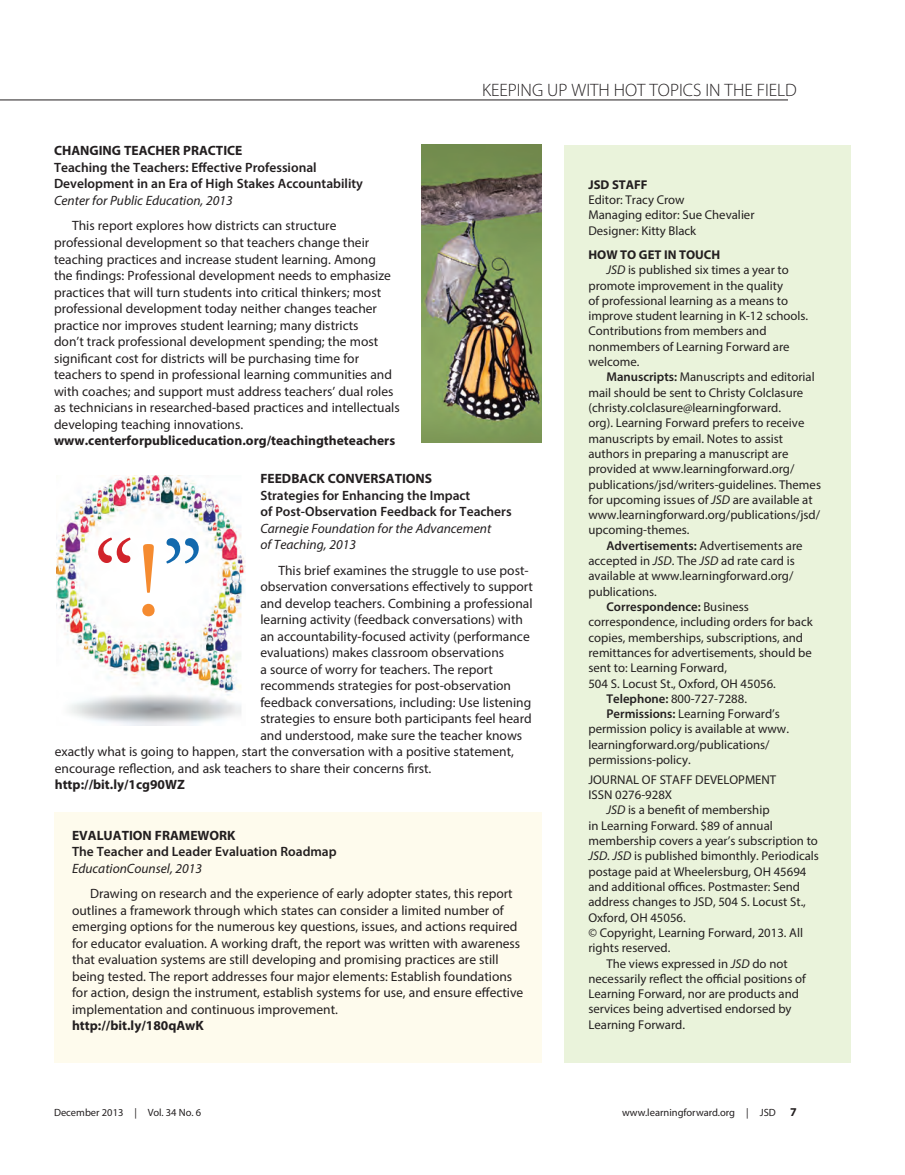
<style>
.page{position:relative;width:905px;height:1175px;background:#fff}
.page>*{position:absolute;margin:0;border:0;box-sizing:border-box;transform-origin:0 0}
.t1{font:109.5px "Adobe Garamond Pro";color:#d1232a}
.toppers{font:300 18px "Myriad Pro";color:#231f20}
.box{font:13.5px/16.5px "Myriad Pro";color:#231f20}
.box-2{font:600 13.5px/16.5px "Myriad Pro";color:#231f20}
.box-3{font:700 13.5px "Myriad Pro";color:#231f20}
.box-4{font:italic 13.5px/16.5px "Myriad Pro";color:#231f20}
.myriad_box{font:12.75px/15.3px "Myriad Pro";color:#231f20}
.myriad_box-2{font:700 12.75px "Myriad Pro";color:#231f20}
.t2{font:10.5px "Myriad Pro";color:#231f20}
.s1{color:#f58b30}
.s2{color:#1269ad}
.s3{font-style:italic}
.s4{font-weight:600}
.s5{font-weight:700;font-size:12px}
</style>
<div class="page">
<div style="left:564px;top:145px;width:286px;height:917px;background:#eaf3db"></div>
<hr style="left:0;top:100px;width:788px;height:1px;background:#231f20">
<div style="left:54px;top:811px;width:488px;height:251px;background:#fefbed"></div>
<img style="left:56px;top:475px;width:189px;height:250px">
<img style="left:421px;top:144px;width:121px;height:299px">
<p class="toppers" style="left:482px;top:79px;width:316px">KEEPING UP WITH HOT TOPICS IN THE FIELD</p>
<p class="box-3" style="left:54px;top:142px;width:190px">CHANGING TEACHER PRACTICE</p>
<p class="box-2" style="left:54px;top:159px;width:310px">Teaching the Teachers: Effective Professional<br>Development in an Era of High Stakes Accountability</p>
<p class="box-4" style="left:54px;top:192px;width:180px">Center for Public Education, 2013</p>
<p class="box" style="left:54px;top:217px;width:347px;text-indent:18px">This report explores how districts can structure professional development so that teachers change their teaching practices and increase student learning. Among<br>the findings: Professional development needs to emphasize practices that will turn students into critical thinkers; most professional development today neither changes teacher practice nor improves student learning; many districts<br>don’t track professional development spending; the most significant cost for districts will be purchasing time for teachers to spend in professional learning communities and with coaches; and support must address teachers’ dual roles as technicians in researched-based practices and intellectuals developing teaching innovations.</p>
<p class="box-3" style="left:54px;top:432px;width:343px">www.centerforpubliceducation.org/teachingtheteachers</p>
<p class="box-3" style="left:260px;top:470px;width:173px">FEEDBACK CONVERSATIONS</p>
<p class="box-2" style="left:260px;top:486px;width:253px">Strategies for Enhancing the Impact<br>of Post-Observation Feedback for Teachers</p>
<p class="box-4" style="left:260px;top:520px;width:232px">Carnegie Foundation for the Advancement of Teaching, 2013</p>
<p class="box" style="left:278px;top:562px;width:252px">This brief examines the struggle to use post-</p>
<p class="box" style="left:260px;top:578px;width:274px">observation conversations effectively to support</p>
<p class="box" style="left:260px;top:595px;width:274px">and develop teachers. Combining a professional</p>
<p class="box" style="left:260px;top:611px;width:264px">learning activity (feedback conversations) with</p>
<p class="box" style="left:260px;top:628px;width:271px">an accountability-focused activity (performance</p>
<p class="box" style="left:260px;top:644px;width:245px">evaluations) makes classroom observations</p>
<p class="box" style="left:260px;top:661px;width:234px">a source of worry for teachers. The report</p>
<p class="box" style="left:260px;top:677px;width:252px">recommends strategies for post-observation</p>
<p class="box" style="left:260px;top:694px;width:272px">feedback conversations, including: Use listening</p>
<p class="box" style="left:260px;top:710px;width:273px">strategies to ensure both participants feel heard</p>
<p class="box" style="left:260px;top:727px;width:263px">and understood, make sure the teacher knows</p>
<p class="box" style="left:55px;top:743px;width:460px">exactly what is going to happen, start the conversation with a positive statement,</p>
<p class="box" style="left:55px;top:760px;width:378px">encourage reflection, and ask teachers to share their concerns first.</p>
<p class="box-3" style="left:55px;top:776px;width:132px">http://bit.ly/1cg90WZ</p>
<p class="t1" style="left:92px;top:514px;width:114px">“<span class="s1">!</span><span class="s2">”</span></p>
<p class="box-3" style="left:72px;top:826px;width:165px">EVALUATION FRAMEWORK</p>
<p class="box-2" style="left:72px;top:843px;width:266px">The Teacher and Leader Evaluation Roadmap</p>
<p class="box-4" style="left:72px;top:859px;width:132px">EducationCounsel, 2013</p>
<p class="box" style="left:72px;top:885px;width:453px;text-indent:18px">Drawing on research and the experience of early adopter states, this report outlines a framework through which states can consider a limited number of emerging options for the numerous key questions, issues, and actions required for educator evaluation. A working draft, the report was written with awareness that evaluation systems are still developing and promising practices are still being tested. The report addresses four major elements: Establish foundations for action, design the instrument, establish systems for use, and ensure effective implementation and continuous improvement.</p>
<p class="box-3" style="left:72px;top:1017px;width:133px">http://bit.ly/180qAwK</p>
<p class="myriad_box-2" style="left:588px;top:176px;width:61px">JSD STAFF</p>
<p class="myriad_box" style="left:588px;top:192px;width:98px">Editor: Tracy Crow</p>
<p class="myriad_box" style="left:588px;top:207px;width:168px">Managing editor: Sue Chevalier</p>
<p class="myriad_box" style="left:588px;top:222px;width:109px">Designer: Kitty Black</p>
<p class="myriad_box-2" style="left:588px;top:246px;width:133px">HOW TO GET IN TOUCH</p>
<p class="myriad_box" style="left:588px;top:262px;width:221px;text-indent:18px"><span class="s3">JSD</span> is published six times a year to promote improvement in the quality<br>of professional learning as a means to improve student learning in K-12 schools.<br>Contributions from members and nonmembers of Learning Forward are welcome.</p>
<p class="myriad_box" style="left:588px;top:369px;width:234px;text-indent:18px"><span class="s4">Manuscripts:</span> Manuscripts and editorial mail should be sent to Christy Colclasure (christy.colclasure@learningforward.<br>org). Learning Forward prefers to receive manuscripts by email. Notes to assist authors in preparing a manuscript are provided at www.learningforward.org/ publications/jsd/writers-guidelines. Themes for upcoming issues of <span class="s3">JSD</span> are available at www.learningforward.org/publications/jsd/ upcoming-themes.</p>
<p class="myriad_box" style="left:588px;top:537px;width:216px;text-indent:18px"><span class="s4">Advertisements:</span> Advertisements are accepted in <span class="s3">JSD</span>. The <span class="s3">JSD</span> ad rate card is available at www.learningforward.org/ publications.</p>
<p class="myriad_box" style="left:588px;top:599px;width:226px;text-indent:18px"><span class="s4">Correspondence:</span> Business correspondence, including orders for back copies, memberships, subscriptions, and remittances for advertisements, should be sent to: Learning Forward,<br>504 S. Locust St., Oxford, OH 45056.</p>
<p class="myriad_box" style="left:606px;top:690px;width:142px"><span class="s4">Telephone:</span> 800-727-7288.</p>
<p class="myriad_box" style="left:588px;top:706px;width:202px;text-indent:18px"><span class="s4">Permissions:</span> Learning Forward’s permission policy is available at www. learningforward.org/publications/ permissions-policy.</p>
<p class="myriad_box" style="left:588px;top:771px;width:189px">JOURNAL OF STAFF DEVELOPMENT</p>
<p class="myriad_box" style="left:588px;top:787px;width:85px">ISSN 0276-928X</p>
<p class="myriad_box" style="left:588px;top:802px;width:232px;text-indent:18px"><span class="s3">JSD</span> is a benefit of membership<br>in Learning Forward. $89 of annual membership covers a year’s subscription to <span class="s3">JSD</span>. <span class="s3">JSD</span> is published bimonthly. Periodicals postage paid at Wheelersburg, OH 45694 and additional offices. Postmaster: Send address changes to JSD, 504 S. Locust St., Oxford, OH 45056.</p>
<p class="myriad_box" style="left:588px;top:924px;width:216px">© Copyright, Learning Forward, 2013. All rights reserved.</p>
<p class="myriad_box" style="left:588px;top:955px;width:219px;text-indent:18px">The views expressed in <span class="s3">JSD</span> do not necessarily reflect the official positions of Learning Forward, nor are products and services being advertised endorsed by Learning Forward.</p>
<p class="t2" style="left:54px;top:1106px;width:149px">December 2013 | Vol. 34 No. 6</p>
<p class="t2" style="left:622px;top:1106px;width:176px">www.learningforward.org | JSD <span class="s5">7</span></p>
</div>
